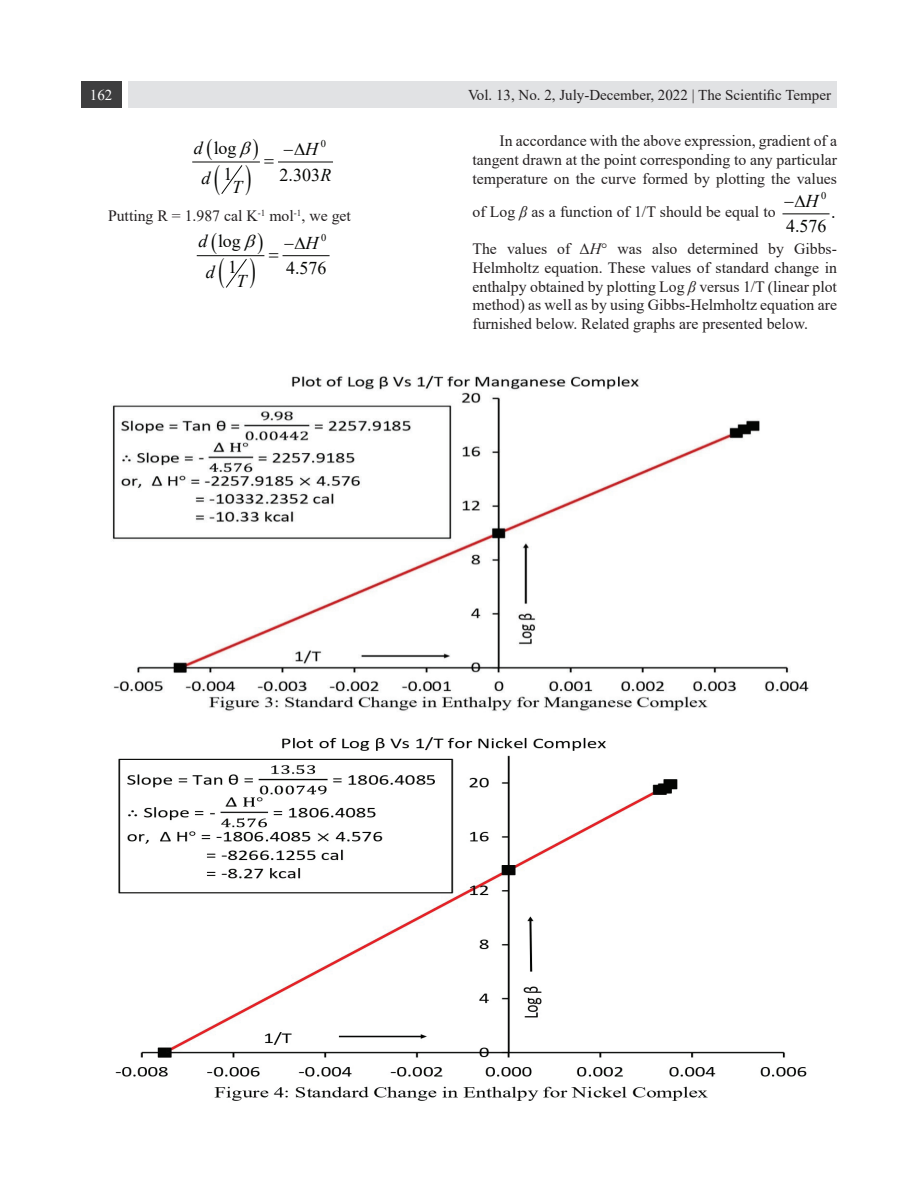
<style>
.page{position:relative;width:918px;height:1188px;background:#fff}
.page>*{position:absolute;margin:0;border:0;box-sizing:border-box;transform-origin:0 0}
.t1{font:18px/26px "Times New Roman";color:#040503;text-align:center}
.t2{font:italic 18px "Times New Roman";color:#040503}
.t3{font:15.75px/18.9px "Times New Roman";color:#231f20;text-align:justify}
.t4{font:15px "Times New Roman";color:#231f20}
.t5{font:15px "Times New Roman";color:#fff}
.t6{font:10.35px "Times New Roman";color:#040503}
.s1{font-style:italic}
</style>
<div class="page">
<div style="left:129px;top:81px;width:708px;height:27px;background:#e1e2e4"></div>
<div style="left:81px;top:81px;width:40px;height:27px;background:#3e3e3f"></div>
<hr style="left:193px;top:162px;width:66px;height:1px;background:#040503">
<hr style="left:279px;top:162px;width:54px;height:1px;background:#040503">
<hr style="left:197px;top:255px;width:67px;height:1px;background:#040503">
<hr style="left:283px;top:255px;width:46px;height:1px;background:#040503">
<hr style="left:783px;top:213px;width:46px;height:1px;background:#040503">
<img style="left:112px;top:375px;width:697px;height:337px">
<img style="left:115px;top:737px;width:692px;height:364px">
<svg style="left:207px;top:161px;width:51px;height:33px"></svg>
<svg style="left:212px;top:255px;width:51px;height:33px"></svg>
<p class="t5" style="left:90px;top:84px;width:24px">162</p>
<p class="t4" style="left:468px;top:84px;width:364px">Vol. 13, No. 2, July-December, 2022 | The Scientific Temper</p>
<p class="t6" style="left:321px;top:136px;width:7px">0</p>
<p class="t3" style="left:473px;top:131px;width:366px;text-indent:27px">In accordance with the above expression, gradient of a tangent drawn at the point corresponding to any particular temperature on the curve formed by plotting the values</p>
<p class="t3" style="left:473px;top:202px;width:305px">of Log <span class="s1">β</span> as a function of 1/T should be equal to</p>
<p class="t2" style="left:194px;top:135px;width:10px">d</p>
<p class="t2" style="left:284px;top:137px;width:36px">−∆H</p>
<p class="t2" style="left:201px;top:166px;width:10px">d</p>
<p class="t2" style="left:232px;top:175px;width:12px">T</p>
<p class="t3" style="left:108px;top:206px;width:244px">Putting R = 1.987 cal K<sup>-1</sup> mol<sup>-1</sup>, we get</p>
<p class="t6" style="left:321px;top:230px;width:7px">0</p>
<p class="t1" style="left:214px;top:134px;width:24px">log<br>1</p>
<p class="t1" style="left:280px;top:161px;width:53px">2.303<span class="s1">R</span></p>
<p class="t6" style="left:821px;top:188px;width:7px">0</p>
<p class="t2" style="left:784px;top:189px;width:36px">−∆H</p>
<p class="t3" style="left:472px;top:239px;width:366px">The values of Δ<span class="s1">H</span>° was also determined by Gibbs-Helmholtz equation. These values of standard change in enthalpy obtained by plotting Log <span class="s1">β</span> versus 1/T (linear plot method) as well as by using Gibbs-Helmholtz equation are furnished below. Related graphs are presented below.</p>
<p class="t1" style="left:831px;top:199px;width:6px">.</p>
<p class="t1" style="left:786px;top:213px;width:42px">4.576</p>
<p class="t2" style="left:198px;top:229px;width:10px">d</p>
<p class="t2" style="left:284px;top:230px;width:36px">−∆H</p>
<p class="t2" style="left:206px;top:259px;width:10px">d</p>
<p class="t2" style="left:237px;top:269px;width:12px">T</p>
<p class="t1" style="left:218px;top:228px;width:24px">log<br>1</p>
<p class="t1" style="left:286px;top:255px;width:42px">4.576</p>
</div>
